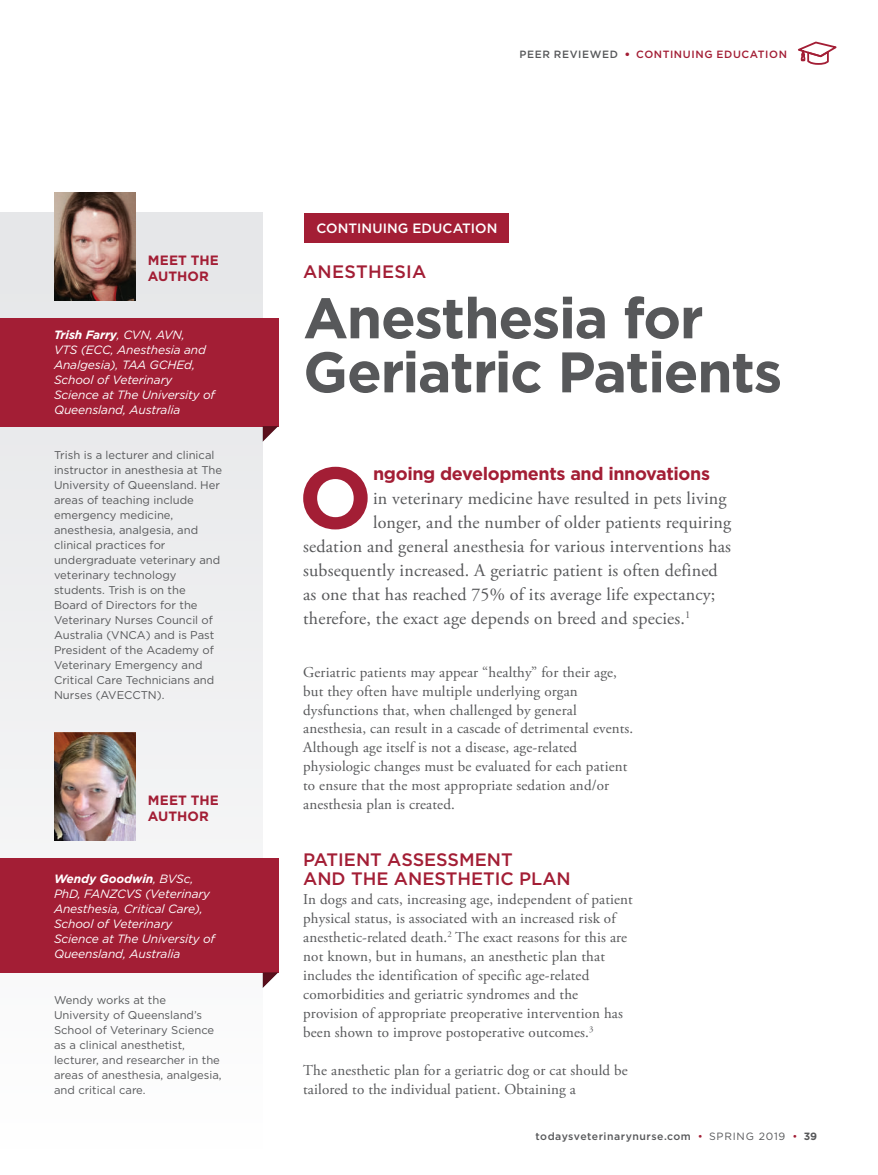
<style>
.page{position:relative;width:878px;height:1175px;background:#fff}
.page>*{position:absolute;margin:0;border:0;box-sizing:border-box;transform-origin:0 0}
.t1{font:700 86.55px "Gotham";color:#a31e35}
.t2{font:700 57px/54px "Gotham";letter-spacing:-.025em;color:#57585a}
.t3{font:18px "Adobe Garamond Pro";letter-spacing:.01em;color:#57585a}
.t4{font:500 18px/18.9px "Gotham";color:#a31e35}
.t5{font:700 18px "Gotham";letter-spacing:-.02em;color:#a31e35}
.t6{font:15px/18.9px "Adobe Garamond Pro";letter-spacing:.01em;color:#57585a}
.t7{font:700 13.5px/16.5px "Gotham";letter-spacing:.01em;color:#a31e35}
.t8{font:500 13.5px "Gotham";letter-spacing:.01em;color:#fff}
.t9{font:italic 12px/15px "Gotham";letter-spacing:-.01em;color:#fff}
.t10{font:11.25px/15px "Gotham";color:#57585a}
.t11{font:500 10.5px "Gotham";letter-spacing:.05em;color:#57585a}
.t12{font:500 10.5px "Gotham";letter-spacing:.06em;color:#a31e35}
.s1{font-weight:700}
.s2{color:#57585a}
.s3{font-weight:900}
.s4{font-weight:400;color:#a31e35}
.s5{font-weight:400}
</style>
<div class="page">
<svg style="left:798px;top:41px;width:39px;height:24px"></svg>
<div style="left:305px;top:213px;width:204px;height:30px;background:#a31e35"></div>
<div style="left:0;top:213px;width:263px;height:938px;background:linear-gradient(to right,#f1f2f3,#f1f1f2)"></div>
<img style="left:54px;top:192px;width:81px;height:108px">
<img style="left:54px;top:732px;width:81px;height:108px">
<div style="left:0;top:318px;width:278px;height:108px;background:#a31e35"></div>
<div style="left:0;top:858px;width:278px;height:114px;background:#a31e35"></div>
<svg style="left:260px;top:424px;width:19px;height:18px"></svg>
<svg style="left:260px;top:970px;width:19px;height:18px"></svg>
<p class="t7" style="left:148px;top:252px;width:73px">MEET THE<br>AUTHOR</p>
<p class="t9" style="left:54px;top:328px;width:163px"><span class="s1">Trish Farry</span>, CVN, AVN,<br>VTS (ECC, Anesthesia and<br>Analgesia), TAA GCHEd,<br>School of Veterinary<br>Science at The University of<br>Queensland, Australia</p>
<p class="t10" style="left:54px;top:448px;width:169px">Trish is a lecturer and clinical instructor in anesthesia at The<br>University of Queensland. Her areas of teaching include emergency medicine, anesthesia, analgesia, and clinical practices for undergraduate veterinary and veterinary technology students. Trish is on the<br>Board of Directors for the<br>Veterinary Nurses Council of<br>Australia (VNCA) and is Past<br>President of the Academy of<br>Veterinary Emergency and<br>Critical Care Technicians and<br>Nurses (AVECCTN).</p>
<p class="t7" style="left:148px;top:792px;width:73px">MEET THE<br>AUTHOR</p>
<p class="t9" style="left:54px;top:871px;width:163px"><span class="s1">Wendy Goodwin</span>, BVSc,<br>PhD, FANZCVS (Veterinary<br>Anesthesia, Critical Care),<br>School of Veterinary<br>Science at The University of<br>Queensland, Australia</p>
<p class="t10" style="left:54px;top:993px;width:169px">Wendy works at the<br>University of Queensland’s<br>School of Veterinary Science as a clinical anesthetist, lecturer, and researcher in the areas of anesthesia, analgesia, and critical care.</p>
<p class="t12" style="left:519px;top:50px;width:269px"><span class="s2">PEER REVIEWED</span> <span class="s3">•</span> CONTINUING EDUCATION</p>
<p class="t8" style="left:316px;top:222px;width:183px">CONTINUING EDUCATION</p>
<p class="t4" style="left:303px;top:263px;width:125px">ANESTHESIA</p>
<h2 class="t2" style="left:303px;top:294px;width:480px">Anesthesia for<br>Geriatric Patients</h2>
<h1 class="t1" style="left:298px;top:459px;width:75px">O</h1>
<p class="t5" style="left:373px;top:466px;width:338px">ngoing developments and innovations</p>
<p class="t3" style="left:373px;top:491px;width:355px">in veterinary medicine have resulted in pets living</p>
<p class="t3" style="left:373px;top:515px;width:359px">longer, and the number of older patients requiring</p>
<p class="t3" style="left:303px;top:539px;width:429px">sedation and general anesthesia for various interventions has</p>
<p class="t3" style="left:303px;top:563px;width:416px">subsequently increased. A geriatric patient is often defined</p>
<p class="t3" style="left:303px;top:587px;width:413px">as one that has reached 75% of its average life expectancy;</p>
<p class="t3" style="left:303px;top:611px;width:389px">therefore, the exact age depends on breed and species.<sup>1</sup></p>
<p class="t6" style="left:303px;top:664px;width:331px">Geriatric patients may appear “healthy” for their age, but they often have multiple underlying organ dysfunctions that, when challenged by general anesthesia, can result in a cascade of detrimental events.<br>Although age itself is not a disease, age-related physiologic changes must be evaluated for each patient to ensure that the most appropriate sedation and/or anesthesia plan is created.</p>
<p class="t4" style="left:303px;top:851px;width:269px">PATIENT ASSESSMENT<br>AND THE ANESTHETIC PLAN</p>
<p class="t6" style="left:303px;top:891px;width:331px">In dogs and cats, increasing age, independent of patient physical status, is associated with an increased risk of anesthetic-related death.<sup>2</sup> The exact reasons for this are not known, but in humans, an anesthetic plan that includes the identification of specific age-related comorbidities and geriatric syndromes and the provision of appropriate preoperative intervention has been shown to improve postoperative outcomes.<sup>3</sup></p>
<p class="t6" style="left:303px;top:1061px;width:326px">The anesthetic plan for a geriatric dog or cat should be tailored to the individual patient. Obtaining a</p>
<p class="t11" style="left:535px;top:1131px;width:283px">todaysveterinarynurse.com <span class="s4">•</span> <span class="s5">SPRING 2019</span> <span class="s4">•</span> <span class="s1">39</span></p>
</div>
